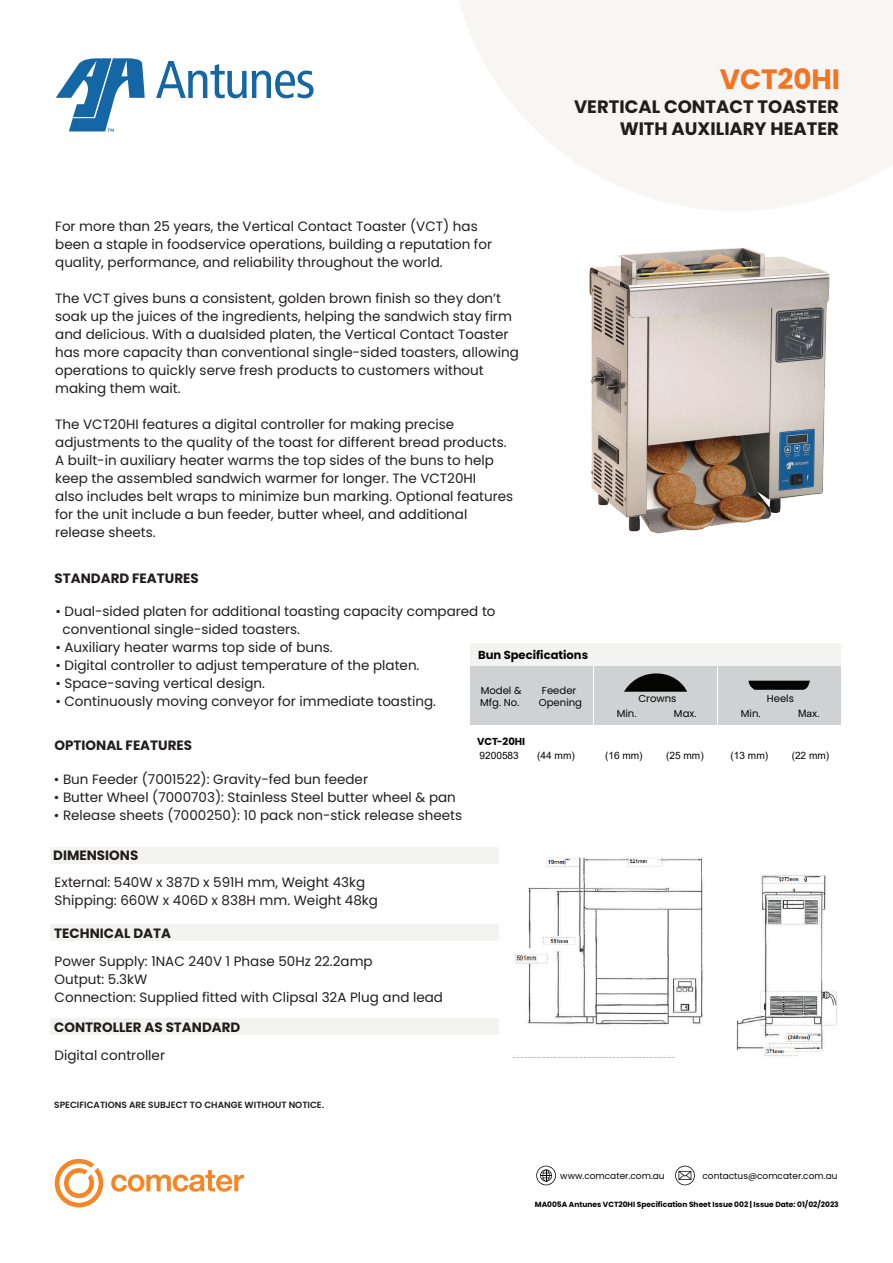
<style>
.page{position:relative;width:893px;height:1263px;background:#fff}
.page>*{position:absolute;margin:0;border:0;box-sizing:border-box;transform-origin:0 0}
.t1{font:700 27.9px "Poppins";letter-spacing:-.005em;color:#f37423}
.t2{font:700 18px/21.6px "Poppins";color:#211d1e;text-align:right}
.t3{font:13.5px/18px "Poppins";color:#211d1e}
.t4{font:700 13.5px "Poppins";color:#211d1e}
.t5{font:700 11.55px "Poppins";color:#040503}
.t6{font:10.05px/12.1px "Poppins";color:#040503}
.t7{font:10.05px "Arial";color:#040503}
.t8{font:700 10.05px "Poppins";color:#040503}
.t9{font:600 9px "Poppins";color:#211d1e}
.t10{font:9px "Poppins";color:#040503}
.t11{font:700 7.5px "Poppins";color:#040503}
</style>
<div class="page">
<svg style="left:459px;top:0;width:434px;height:210px;fill:#f7f6f4"></svg>
<svg style="left:55px;top:1159px;width:189px;height:48px"></svg>
<svg style="left:536px;top:1166px;width:20px;height:19px"></svg>
<svg style="left:675px;top:1166px;width:20px;height:19px"></svg>
<div style="left:50px;top:847px;width:449px;height:17px;background:#f3f4f2"></div>
<div style="left:50px;top:925px;width:449px;height:16px;background:#f3f4f2"></div>
<div style="left:50px;top:1018px;width:449px;height:17px;background:#f3f4f2"></div>
<img style="left:589px;top:248px;width:241px;height:286px">
<div style="left:470px;top:644px;width:371px;height:23px;background:#f3f4f2"></div>
<div style="left:470px;top:667px;width:122px;height:58px;background:#d0d1d3"></div>
<div style="left:594px;top:667px;width:123px;height:58px;background:#d0d1d3"></div>
<div style="left:719px;top:667px;width:122px;height:58px;background:#d0d1d3"></div>
<svg style="left:624px;top:673px;width:63px;height:19px"></svg>
<svg style="left:748px;top:681px;width:62px;height:9px"></svg>
<img style="left:512px;top:857px;width:325px;height:201px">
<svg style="left:56px;top:58px;width:89px;height:74px"></svg>
<svg style="left:156px;top:61px;width:157px;height:37px"></svg>
<h1 class="t1" style="left:720px;top:63px;width:122px">VCT20HI</h1>
<p class="t3" style="left:55px;top:218px;width:438px">For more than 25 years, the Vertical Contact Toaster (VCT) has been a staple in foodservice operations, building a reputation for quality, performance, and reliability throughout the world.</p>
<p class="t3" style="left:55px;top:290px;width:465px">The VCT gives buns a consistent, golden brown finish so they don’t soak up the juices of the ingredients, helping the sandwich stay firm and delicious. With a dualsided platen, the Vertical Contact Toaster has more capacity than conventional single-sided toasters, allowing operations to quickly serve fresh products to customers without making them wait.</p>
<p class="t3" style="left:55px;top:415px;width:459px">The VCT20HI features a digital controller for making precise adjustments to the quality of the toast for different bread products.<br>A built-in auxiliary heater warms the top sides of the buns to help keep the assembled sandwich warmer for longer. The VCT20HI<br>also includes belt wraps to minimize bun marking. Optional features for the unit include a bun feeder, butter wheel, and additional release sheets.</p>
<p class="t4" style="left:55px;top:570px;width:146px">STANDARD FEATURES</p>
<h2 class="t2" style="left:574px;top:96px;width:266px">VERTICAL CONTACT TOASTER<br>WITH AUXILIARY HEATER</h2>
<p class="t3" style="left:63px;top:602px;width:434px;text-indent:-7px">• Dual-sided platen for additional toasting capacity compared to conventional single-sided toasters.</p>
<p class="t3" style="left:55px;top:638px;width:279px">• Auxiliary heater warms top side of buns.</p>
<p class="t3" style="left:55px;top:656px;width:366px">• Digital controller to adjust temperature of the platen.</p>
<p class="t3" style="left:55px;top:674px;width:211px">• Space-saving vertical design.</p>
<p class="t3" style="left:55px;top:692px;width:382px">• Continuously moving conveyor for immediate toasting.</p>
<p class="t5" style="left:478px;top:648px;width:112px">Bun Specifications</p>
<p class="t6" style="left:480px;top:685px;width:43px">Model &amp;<br>Mfg. No.</p>
<p class="t8" style="left:477px;top:736px;width:50px">VCT-20HI</p>
<p class="t7" style="left:479px;top:749px;width:41px">9200583</p>
<p class="t7" style="left:537px;top:749px;width:39px">(44 mm)</p>
<p class="t7" style="left:605px;top:749px;width:39px">(16 mm)</p>
<p class="t7" style="left:666px;top:749px;width:39px">(25 mm)</p>
<p class="t7" style="left:730px;top:749px;width:39px">(13 mm)</p>
<p class="t7" style="left:792px;top:749px;width:39px">(22 mm)</p>
<p class="t6" style="left:539px;top:685px;width:45px;text-align:center">Feeder<br>Opening</p>
<p class="t6" style="left:638px;top:692px;width:40px">Crowns</p>
<p class="t6" style="left:767px;top:692px;width:29px">Heels</p>
<p class="t6" style="left:617px;top:708px;width:21px">Min.</p>
<p class="t6" style="left:674px;top:708px;width:24px">Max.</p>
<p class="t6" style="left:741px;top:708px;width:21px">Min.</p>
<p class="t7" style="left:798px;top:707px;width:23px">Max.</p>
<p class="t4" style="left:55px;top:737px;width:139px">OPTIONAL FEATURES</p>
<p class="t3" style="left:54px;top:770px;width:316px">• Bun Feeder (7001522): Gravity-fed bun feeder</p>
<p class="t3" style="left:54px;top:788px;width:404px">• Butter Wheel (7000703): Stainless Steel butter wheel &amp; pan</p>
<p class="t3" style="left:54px;top:806px;width:410px">• Release sheets (7000250): 10 pack non-stick release sheets</p>
<p class="t4" style="left:53px;top:848px;width:86px">DIMENSIONS</p>
<p class="t3" style="left:55px;top:873px;width:325px">External: 540W x 387D x 591H mm, Weight 43kg<br>Shipping: 660W x 406D x 838H mm. Weight 48kg</p>
<p class="t4" style="left:54px;top:926px;width:118px">TECHNICAL DATA</p>
<p class="t3" style="left:55px;top:953px;width:390px">Power Supply: 1NAC 240V 1 Phase 50Hz 22.2amp<br>Output: 5.3kW<br>Connection: Supplied fitted with Clipsal 32A Plug and lead</p>
<p class="t4" style="left:54px;top:1019px;width:188px">CONTROLLER AS STANDARD</p>
<p class="t3" style="left:55px;top:1047px;width:112px">Digital controller</p>
<p class="t9" style="left:54px;top:1100px;width:271px">SPECIFICATIONS ARE SUBJECT TO CHANGE WITHOUT NOTICE.</p>
<p class="t10" style="left:560px;top:1170px;width:106px">www.comcater.com.au</p>
<p class="t10" style="left:702px;top:1170px;width:137px">contactus@comcater.com.au</p>
<p class="t11" style="left:535px;top:1200px;width:305px">MA005A Antunes VCT20HI Specification Sheet Issue 002 | Issue Date: 01/02/2023</p>
</div>
